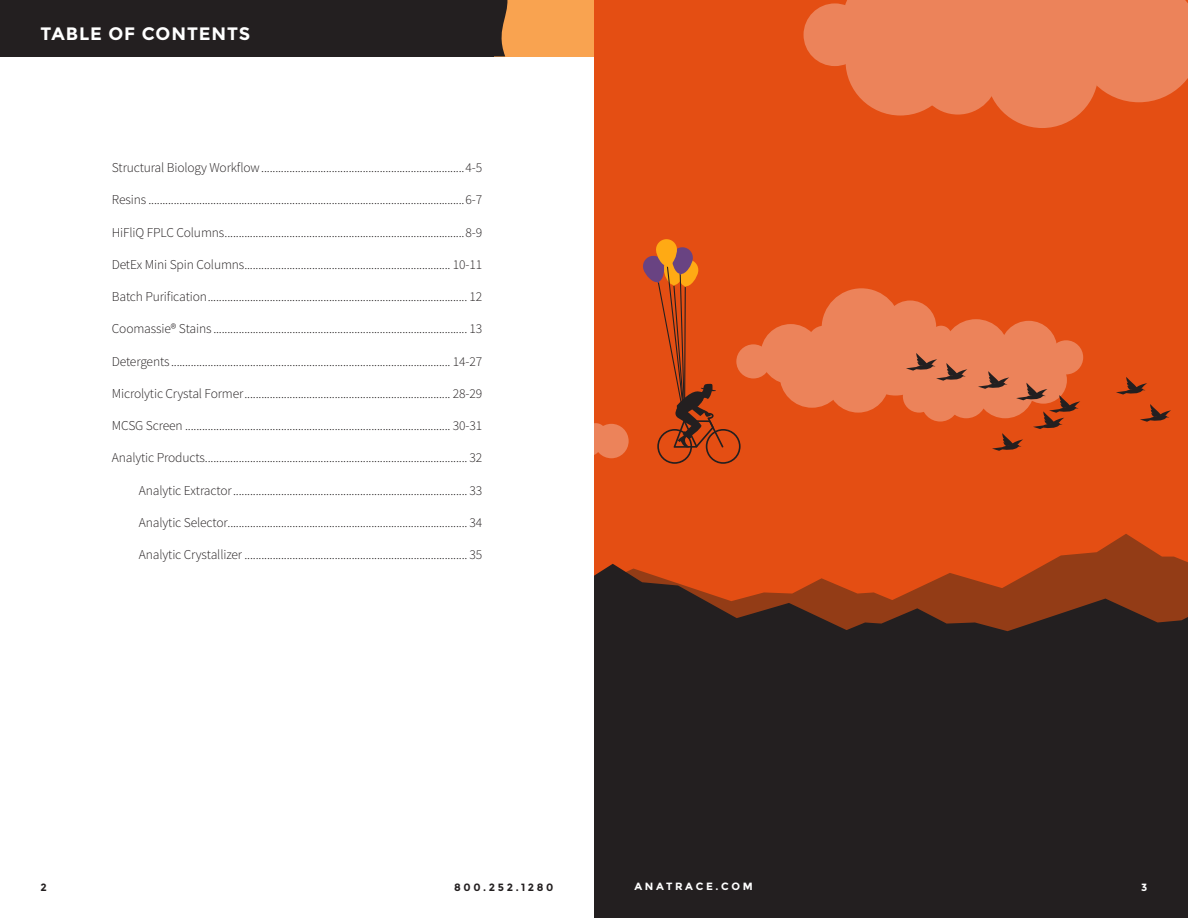
<style>
.page{position:relative;width:1188px;height:918px;background:#fff}
.page>*{position:absolute;margin:0;border:0;box-sizing:border-box;transform-origin:0 0}
.t1{font:700 18px "Montserrat";letter-spacing:.05em;color:#fff}
.t2{font:300 13.5px "Source Sans Pro";letter-spacing:-.01em;color:#231f20}
.t3{font:700 10.5px "Montserrat";letter-spacing:.25em;color:#231f20}
.t4{font:700 10.5px "Montserrat";letter-spacing:.25em;color:#fff}
</style>
<div class="page">
<div style="left:0;top:0;width:594px;height:56px;background:#f9a350"></div>
<svg style="left:493px;top:0;width:15px;height:56px"></svg>
<div style="left:0;top:0;width:493px;height:56px;background:#231f20"></div>
<div style="left:594px;top:0;width:594px;height:739px;background:#e44e13"></div>
<div style="left:594px;top:424px;width:35px;height:34px;background:#ec835a;border-radius:50%"></div>
<svg style="left:594px;top:423px;width:13px;height:33px"></svg>
<div style="left:761px;top:324px;width:60px;height:60px;background:#ec835a;border-radius:50%"></div>
<div style="left:808px;top:326px;width:32px;height:32px;background:#ec835a;border-radius:50%"></div>
<div style="left:822px;top:288px;width:79px;height:80px;background:#ec835a;border-radius:50%"></div>
<div style="left:884px;top:301px;width:52px;height:51px;background:#ec835a;border-radius:50%"></div>
<div style="left:930px;top:326px;width:22px;height:21px;background:#ec835a;border-radius:50%"></div>
<div style="left:943px;top:319px;width:66px;height:67px;background:#ec835a;border-radius:50%"></div>
<div style="left:1000px;top:321px;width:57px;height:57px;background:#ec835a;border-radius:50%"></div>
<div style="left:1049px;top:340px;width:34px;height:34px;background:#ec835a;border-radius:50%"></div>
<div style="left:736px;top:344px;width:34px;height:34px;background:#ec835a;border-radius:50%"></div>
<div style="left:780px;top:343px;width:64px;height:65px;background:#ec835a;border-radius:50%"></div>
<div style="left:827px;top:351px;width:62px;height:62px;background:#ec835a;border-radius:50%"></div>
<div style="left:857px;top:319px;width:77px;height:77px;background:#ec835a;border-radius:50%"></div>
<div style="left:908px;top:333px;width:63px;height:63px;background:#ec835a;border-radius:50%"></div>
<div style="left:903px;top:380px;width:32px;height:33px;background:#ec835a;border-radius:50%"></div>
<div style="left:946px;top:378px;width:41px;height:40px;background:#ec835a;border-radius:50%"></div>
<div style="left:922px;top:384px;width:37px;height:38px;background:#ec835a;border-radius:50%"></div>
<div style="left:976px;top:360px;width:58px;height:58px;background:#ec835a;border-radius:50%"></div>
<div style="left:1020px;top:357px;width:47px;height:47px;background:#ec835a;border-radius:50%"></div>
<svg style="left:612px;top:534px;width:576px;height:30px"></svg>
<svg style="left:594px;top:564px;width:594px;height:354px;background:#35231e"></svg>
<svg style="left:978px;top:371px;width:102px;height:80px"></svg>
<svg style="left:906px;top:353px;width:61px;height:28px"></svg>
<svg style="left:1140px;top:404px;width:31px;height:18px"></svg>
<svg style="left:1116px;top:377px;width:31px;height:18px"></svg>
<svg style="left:643px;top:239px;width:98px;height:225px"></svg>
<div style="left:917px;top:34px;width:81px;height:81px;background:#ec835a;border-radius:50%"></div>
<div style="left:986px;top:16px;width:112px;height:112px;background:#ec835a;border-radius:50%"></div>
<div style="left:845px;top:6px;width:110px;height:110px;background:#ec835a;border-radius:50%"></div>
<svg style="left:844px;top:0;width:344px;height:102px"></svg>
<div style="left:804px;top:3px;width:62px;height:63px;background:#ec835a;border-radius:50%"></div>
<h1 class="t1" style="left:40px;top:23px;width:211px">TABLE OF CONTENTS</h1>
<p class="t2" style="left:112px;top:159px;width:372px">Structural Biology Workflow........................................................................4-5</p>
<p class="t2" style="left:112px;top:192px;width:372px">Resins ................................................................................................................6-7</p>
<p class="t2" style="left:112px;top:224px;width:372px">HiFliQ FPLC Columns.....................................................................................8-9</p>
<p class="t2" style="left:112px;top:256px;width:372px">DetEx Mini Spin Columns......................................................................... 10-11</p>
<p class="t2" style="left:112px;top:288px;width:372px">Batch Purification............................................................................................ 12</p>
<p class="t2" style="left:112px;top:321px;width:372px">Coomassie® Stains .......................................................................................... 13</p>
<p class="t2" style="left:112px;top:353px;width:372px">Detergents ................................................................................................... 14-27</p>
<p class="t2" style="left:112px;top:385px;width:372px">Microlytic Crystal Former......................................................................... 28-29</p>
<p class="t2" style="left:112px;top:417px;width:372px">MCSG Screen .............................................................................................. 30-31</p>
<p class="t2" style="left:112px;top:450px;width:372px">Analytic Products............................................................................................. 32</p>
<p class="t2" style="left:139px;top:482px;width:345px">Analytic Extractor................................................................................... 33</p>
<p class="t2" style="left:139px;top:514px;width:345px">Analytic Selector..................................................................................... 34</p>
<p class="t2" style="left:139px;top:546px;width:345px">Analytic Crystallizer ............................................................................... 35</p>
<p class="t3" style="left:41px;top:881px;width:8px">2</p>
<p class="t3" style="left:454px;top:881px;width:101px">800.252.1280</p>
<p class="t4" style="left:634px;top:881px;width:120px">ANAT RAC E.C OM</p>
<p class="t4" style="left:1141px;top:881px;width:8px">3</p>
</div>
